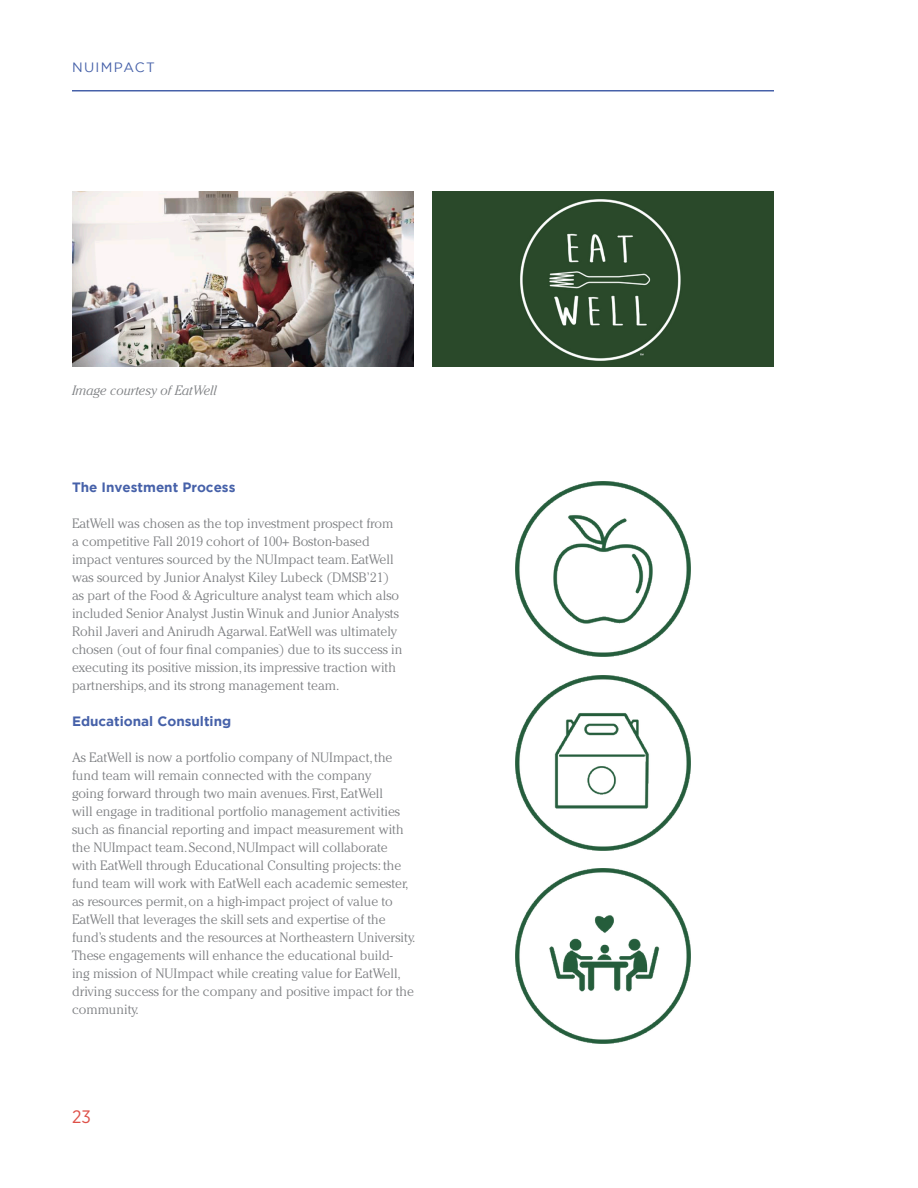
<style>
.page{position:relative;width:918px;height:1188px;background:#fff}
.page>*{position:absolute;margin:0;border:0;box-sizing:border-box;transform-origin:0 0}
.t1{font:18px "Gotham Narrow";color:#de5048}
.Body_Copy{font:300 13.5px/18px "Cheltenham";color:#808285}
.Subheader{font:700 13.5px "Gotham";color:#4661a9}
.Body_Copy-2{font:italic 300 13.5px "Cheltenham";color:#808285}
.t2{font:13.5px "Gotham";letter-spacing:.1em;color:#4661a9}
</style>
<div class="page">
<hr style="left:72px;top:90px;width:702px;height:2px;background:#4661a9">
<div style="left:432px;top:191px;width:342px;height:176px;background:#2a492a"></div>
<img style="left:72px;top:191px;width:342px;height:176px">
<img style="left:515px;top:482px;width:176px;height:175px">
<img style="left:515px;top:675px;width:176px;height:175px">
<img style="left:515px;top:868px;width:176px;height:176px">
<p class="t2" style="left:72px;top:60px;width:84px">NUIMPACT</p>
<p class="Body_Copy-2" style="left:72px;top:383px;width:146px">Image courtesy of EatWell</p>
<p class="Subheader" style="left:72px;top:479px;width:165px">The Investment Process</p>
<p class="Body_Copy" style="left:72px;top:514px;width:332px">EatWell was chosen as the top investment prospect from a competitive Fall 2019 cohort of 100+ Boston-based impact ventures sourced by the NUImpact team. EatWell was sourced by Junior Analyst Kiley Lubeck (DMSB’21) as part of the Food &amp; Agriculture analyst team which also included Senior Analyst Justin Winuk and Junior Analysts Rohil Javeri and Anirudh Agarwal. EatWell was ultimately chosen (out of four final companies) due to its success in executing its positive mission, its impressive traction with partnerships, and its strong management team.</p>
<p class="Subheader" style="left:72px;top:713px;width:161px">Educational Consulting</p>
<p class="Body_Copy" style="left:72px;top:748px;width:345px">As EatWell is now a portfolio company of NUImpact, the fund team will remain connected with the company<br>going forward through two main avenues. First, EatWell<br>will engage in traditional portfolio management activities such as financial reporting and impact measurement with the NUImpact team. Second, NUImpact will collaborate with EatWell through Educational Consulting projects: the fund team will work with EatWell each academic semester, as resources permit, on a high-impact project of value to EatWell that leverages the skill sets and expertise of the fund’s students and the resources at Northeastern University.<br>These engagements will enhance the educational build-<br>ing mission of NUImpact while creating value for EatWell, driving success for the company and positive impact for the community.</p>
<h1 class="t1" style="left:72px;top:1106px;width:20px">23</h1>
</div>
